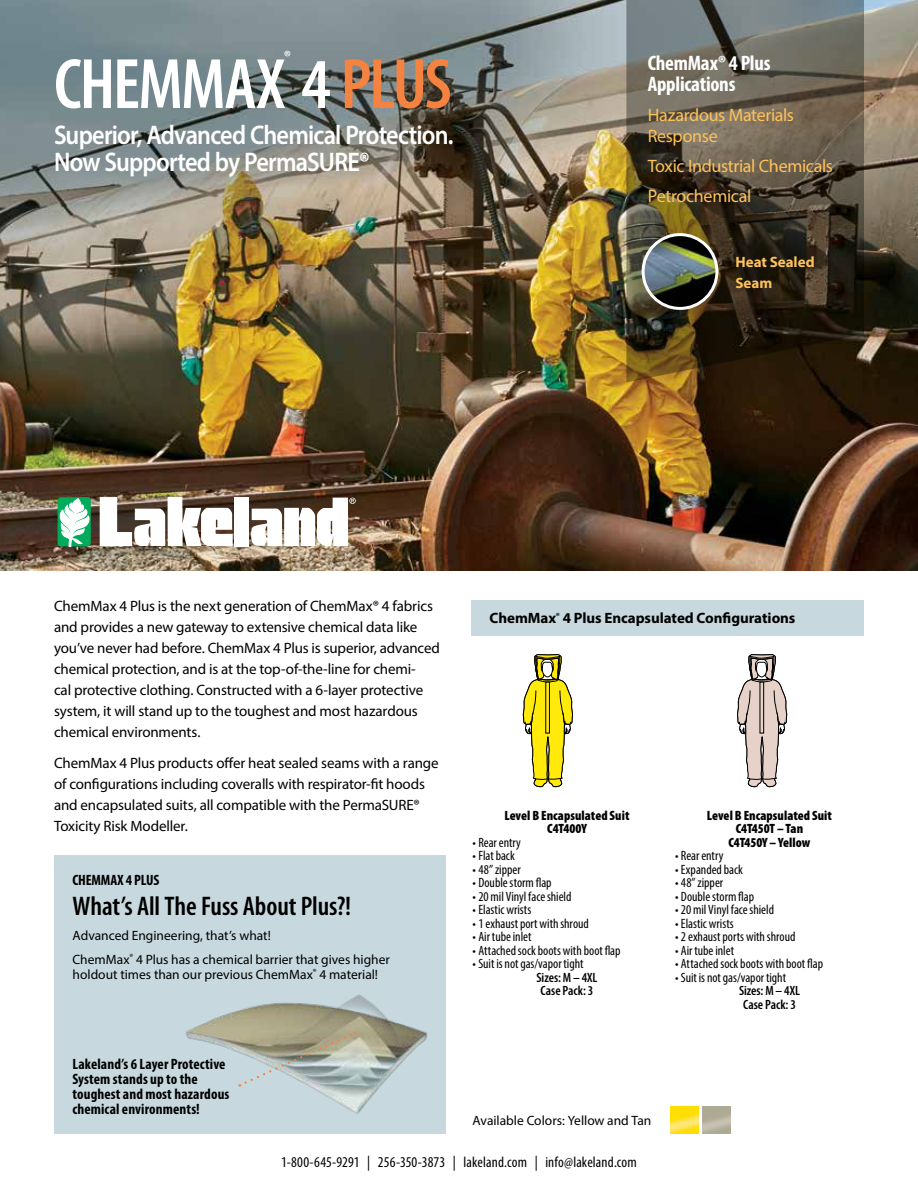
<style>
.page{position:relative;width:918px;height:1188px;background:#fff}
.page>*{position:absolute;margin:0;border:0;box-sizing:border-box;transform-origin:0 0}
.t1{font:600 condensed 72px "Myriad Pro";letter-spacing:-.03em;color:#fff}
.t2{font:600 27px/27px "Myriad Pro";letter-spacing:-.035em;color:#fff;scale:.9 1}
.t3{font:600 condensed 27px "Myriad Pro";letter-spacing:-.005em;color:#000}
.t4{font:700 condensed 21px/21px "Myriad Pro";letter-spacing:-.01em;color:#fff}
.t5{font:18px/21px "Myriad Pro";letter-spacing:-.02em;color:#fec25a}
.t6{font:600 condensed 18px "Myriad Pro";color:#fff}
.t7{font:15px/21px "Myriad Pro";letter-spacing:-.01em;color:#000}
.t8{font:700 condensed 15px/15px "Myriad Pro";letter-spacing:.005em;color:#000}
.t9{font:condensed 15px "Myriad Pro";letter-spacing:.01em;color:#000}
.t10{font:700 15px "Myriad Pro";letter-spacing:-.005em;color:#000}
.t11{font:700 15px/21px "Myriad Pro";letter-spacing:-.005em;color:#fec25a}
.t12{font:condensed 13.5px "Myriad Pro";color:#000}
.t13{font:13.5px/24px "Myriad Pro";color:#000}
.t14{font:900 condensed 13.5px/13.5px "Myriad Pro";color:#000;text-align:center}
.t15{font:600 condensed 13.5px/13.5px "Myriad Pro";color:#000;text-align:center}
.s1{color:#f48240}
</style>
<div class="page">
<img style="left:0;top:0;width:918px;height:571px">
<div style="left:54px;top:856px;width:392px;height:278px;background:#c7d9de"></div>
<img style="left:186px;top:994px;width:242px;height:120px">
<svg style="left:626px;top:0;width:238px;height:382px;background:#524a3b"></svg>
<img style="left:643px;top:235px;width:74px;height:73px;border-radius:37px">
<div style="left:642px;top:233px;width:76px;height:77px;border:3px solid #fff;border-radius:50%"></div>
<svg style="left:737px;top:655px;width:51px;height:133px"></svg>
<svg style="left:522px;top:655px;width:51px;height:133px"></svg>
<svg style="left:100px;top:497px;width:133px;height:50px"></svg>
<div style="left:234px;top:497px;width:15px;height:49px;background:#fff"></div>
<div style="left:58px;top:497px;width:33px;height:49px;background:#00ac5b;border-radius:4px"></div>
<svg style="left:60px;top:498px;width:30px;height:49px"></svg>
<svg style="left:251px;top:498px;width:105px;height:49px"></svg>
<svg style="left:239px;top:1032px;width:117px;height:55px"></svg>
<div style="left:472px;top:600px;width:392px;height:36px;background:#c7d9de"></div>
<img style="left:671px;top:1106px;width:27px;height:28px">
<p class="t6" style="left:284px;top:46px;width:8px">®</p>
<h1 class="t1" style="left:54px;top:40px;width:399px">CHEMMAX 4 <span class="s1">PLUS</span></h1>
<h2 class="t2" style="left:54px;top:121px;width:446px">Superior, Advanced Chemical Protection.<br>Now Supported by PermaSURE®</h2>
<h3 class="t4" style="left:648px;top:52px;width:124px">ChemMax® 4 Plus<br>Applications</h3>
<p class="t5" style="left:648px;top:104px;width:148px">Hazardous Materials<br>Response</p>
<p class="t5" style="left:648px;top:150px;width:187px;line-height:30px">Toxic Industrial Chemicals<br>Petrochemical</p>
<p class="t11" style="left:736px;top:251px;width:81px">Heat Sealed<br>Seam</p>
<p class="t7" style="left:54px;top:595px;width:387px">ChemMax 4 Plus is the next generation of ChemMax® 4 fabrics and provides a new gateway to extensive chemical data like you’ve never had before. ChemMax 4 Plus is superior, advanced chemical protection, and is at the top-of-the-line for chemi-<br>cal protective clothing. Constructed with a 6-layer protective system, it will stand up to the toughest and most hazardous chemical environments.</p>
<p class="t7" style="left:54px;top:753px;width:386px">ChemMax 4 Plus products offer heat sealed seams with a range of configurations including coveralls with respirator-fit hoods and encapsulated suits, all compatible with the PermaSURE® Toxicity Risk Modeller.</p>
<p class="t8" style="left:73px;top:872px;width:88px">CHEMMAX 4 PLUS</p>
<h2 class="t3" style="left:73px;top:889px;width:280px">What’s All The Fuss About Plus?!</h2>
<p class="t13" style="left:73px;top:924px;width:319px">Advanced Engineering, that’s what!<br>ChemMax<sup>®</sup> 4 Plus has a chemical barrier that gives higher</p>
<p class="t13" style="left:73px;top:963px;width:307px">holdout times than our previous ChemMax<sup>®</sup> 4 material!</p>
<p class="t8" style="left:73px;top:1056px;width:158px">Lakeland’s 6 Layer Protective<br>System stands up to the toughest and most hazardous chemical environments!</p>
<p class="t10" style="left:490px;top:609px;width:307px">ChemMax<sup>®</sup> 4 Plus Encapsulated Configurations</p>
<p class="t14" style="left:504px;top:808px;width:127px">Level B Encapsulated Suit<br>C4T400Y</p>
<p class="t12" style="left:473px;top:834px;width:50px">• Rear entry</p>
<p class="t12" style="left:473px;top:848px;width:44px">• Flat back</p>
<p class="t12" style="left:473px;top:861px;width:50px">• 48” zipper</p>
<p class="t12" style="left:473px;top:875px;width:81px">• Double storm flap</p>
<p class="t12" style="left:473px;top:888px;width:101px">• 20 mil Vinyl face shield</p>
<p class="t12" style="left:473px;top:902px;width:60px">• Elastic wrists</p>
<p class="t12" style="left:473px;top:915px;width:118px">• 1 exhaust port with shroud</p>
<p class="t12" style="left:473px;top:929px;width:61px">• Air tube inlet</p>
<p class="t12" style="left:473px;top:942px;width:150px">• Attached sock boots with boot flap</p>
<p class="t12" style="left:473px;top:956px;width:113px">• Suit is not gas/vapor tight</p>
<p class="t15" style="left:537px;top:970px;width:62px">Sizes: M – 4XL<br>Case Pack: 3</p>
<p class="t14" style="left:707px;top:808px;width:127px">Level B Encapsulated Suit<br>C4T450T – Tan<br>C4T450Y – Yellow</p>
<p class="t12" style="left:675px;top:848px;width:50px">• Rear entry</p>
<p class="t12" style="left:675px;top:861px;width:70px">• Expanded back</p>
<p class="t12" style="left:675px;top:875px;width:50px">• 48” zipper</p>
<p class="t12" style="left:675px;top:888px;width:81px">• Double storm flap</p>
<p class="t12" style="left:675px;top:902px;width:101px">• 20 mil Vinyl face shield</p>
<p class="t12" style="left:675px;top:915px;width:60px">• Elastic wrists</p>
<p class="t12" style="left:675px;top:929px;width:122px">• 2 exhaust ports with shroud</p>
<p class="t12" style="left:675px;top:942px;width:61px">• Air tube inlet</p>
<p class="t12" style="left:675px;top:956px;width:150px">• Attached sock boots with boot flap</p>
<p class="t12" style="left:675px;top:969px;width:113px">• Suit is not gas/vapor tight</p>
<p class="t15" style="left:739px;top:984px;width:62px">Sizes: M – 4XL<br>Case Pack: 3</p>
<p class="t13" style="left:473px;top:1108px;width:180px">Available Colors: Yellow and Tan</p>
<p class="t9" style="left:281px;top:1153px;width:357px">1-800-645-9291 | 256-350-3873 | lakeland.com | info@lakeland.com</p>
</div>
